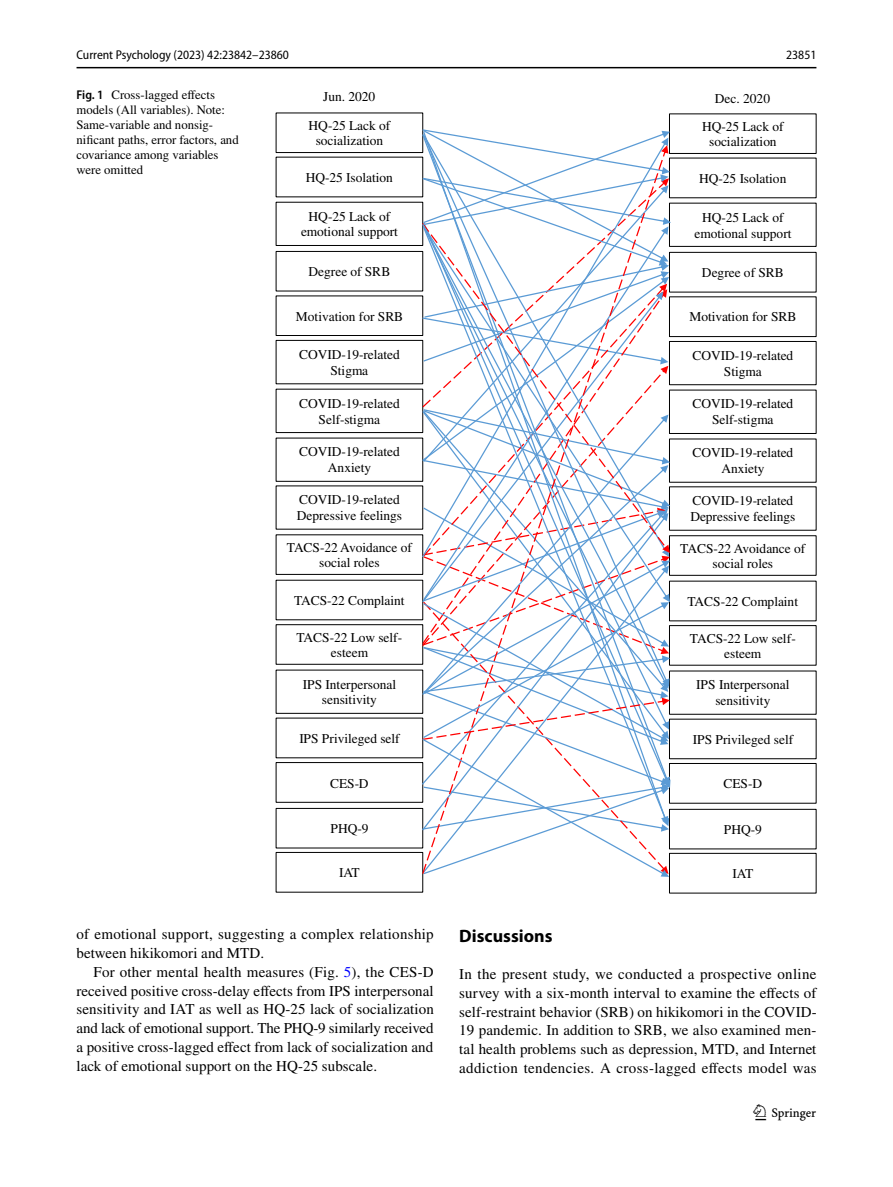
<style>
.page{position:relative;width:893px;height:1187px;background:#fff}
.page>*{position:absolute;margin:0;border:0;box-sizing:border-box;transform-origin:0 0}
.t1{font:22.5px "Springnew Regular 2";color:#000}
.t2{font:700 18px "Myriad Pro";color:#000}
.t3{font:15px/18.8px "STIX";letter-spacing:.02em;color:#000;text-align:justify}
.t4{font:13.5px/15.8px "Times";color:#000;text-align:center}
.t5{font:13.5px/15.5px "Times Roman 2";color:#000;text-align:center}
.t6{font:12.75px/15px "STIX";color:#000}
.t7{font:semi-condensed 12.75px "Myriad Pro";color:#000}
.s1{font-family:"Myriad Pro";font-weight:600;font-stretch:semi-condensed}
.s2{color:#00f}
</style>
<div class="page">
<hr style="left:77px;top:67px;width:739px;height:1px;background:#000">
<svg style="left:276px;top:112px;width:540px;height:781px"></svg>
<div style="left:276px;top:340px;width:147px;height:44px;background:#fff;border:1px solid #000"></div>
<div style="left:276px;top:389px;width:147px;height:44px;background:#fff;border:1px solid #000"></div>
<div style="left:276px;top:438px;width:147px;height:43px;background:#fff"></div>
<div style="left:276px;top:485px;width:147px;height:44px;background:#fff"></div>
<div style="left:276px;top:251px;width:147px;height:40px;background:#fff;border:1px solid #000"></div>
<div style="left:276px;top:295px;width:147px;height:41px;background:#fff;border:1px solid #000"></div>
<div style="left:276px;top:534px;width:147px;height:40px;background:#fff"></div>
<div style="left:276px;top:580px;width:147px;height:40px;background:#fff"></div>
<div style="left:276px;top:624px;width:147px;height:40px;background:#fff;border:1px solid #000"></div>
<div style="left:276px;top:762px;width:147px;height:40px;background:#fff;border:1px solid #000"></div>
<div style="left:276px;top:808px;width:147px;height:40px;background:#fff;border:1px solid #000"></div>
<div style="left:276px;top:852px;width:147px;height:40px;background:#fff;border:1px solid #000"></div>
<div style="left:276px;top:113px;width:147px;height:40px;background:#fff;border:1px solid #000"></div>
<div style="left:276px;top:202px;width:147px;height:44px;background:#fff;border:1px solid #000"></div>
<div style="left:276px;top:157px;width:147px;height:40px;background:#fff"></div>
<div style="left:276px;top:669px;width:147px;height:44px;background:#fff"></div>
<div style="left:276px;top:717px;width:147px;height:41px;background:#fff"></div>
<div style="left:669px;top:341px;width:147px;height:44px;background:#fff"></div>
<div style="left:669px;top:341px;width:147px;height:44px;border:1px solid #000"></div>
<div style="left:669px;top:390px;width:147px;height:43px;background:#fff"></div>
<div style="left:669px;top:390px;width:147px;height:44px;border:1px solid #000"></div>
<div style="left:669px;top:439px;width:147px;height:43px;background:#fff"></div>
<div style="left:669px;top:487px;width:147px;height:43px;background:#fff"></div>
<div style="left:669px;top:252px;width:147px;height:40px;background:#fff"></div>
<div style="left:669px;top:252px;width:147px;height:40px;border:1px solid #000"></div>
<div style="left:669px;top:297px;width:147px;height:39px;background:#fff"></div>
<div style="left:669px;top:296px;width:147px;height:41px;border:1px solid #000"></div>
<div style="left:669px;top:535px;width:147px;height:40px;background:#fff"></div>
<div style="left:669px;top:581px;width:147px;height:40px;background:#fff"></div>
<div style="left:669px;top:625px;width:147px;height:40px;background:#fff"></div>
<div style="left:669px;top:625px;width:147px;height:40px;border:1px solid #000"></div>
<div style="left:669px;top:763px;width:147px;height:40px;background:#fff"></div>
<div style="left:669px;top:763px;width:147px;height:40px;border:1px solid #000"></div>
<div style="left:669px;top:809px;width:147px;height:39px;background:#fff"></div>
<div style="left:669px;top:809px;width:147px;height:40px;border:1px solid #000"></div>
<div style="left:669px;top:853px;width:147px;height:40px;background:#fff"></div>
<div style="left:669px;top:853px;width:147px;height:40px;border:1px solid #000"></div>
<div style="left:669px;top:114px;width:147px;height:39px;background:#fff"></div>
<div style="left:669px;top:114px;width:147px;height:40px;border:1px solid #000"></div>
<div style="left:669px;top:203px;width:147px;height:43px;background:#fff"></div>
<div style="left:669px;top:203px;width:147px;height:44px;border:1px solid #000"></div>
<div style="left:669px;top:158px;width:147px;height:40px;background:#fff"></div>
<div style="left:669px;top:671px;width:147px;height:43px;background:#fff"></div>
<div style="left:669px;top:719px;width:147px;height:39px;background:#fff"></div>
<svg style="left:422px;top:129px;width:249px;height:235px"></svg>
<svg style="left:422px;top:145px;width:246px;height:264px"></svg>
<svg style="left:422px;top:409px;width:248px;height:467px"></svg>
<p class="t7" style="left:77px;top:48px;width:214px">Current Psychology (2023) 42:23842–23860</p>
<p class="t7" style="left:786px;top:48px;width:32px">23851</p>
<p class="t6" style="left:77px;top:88px;width:164px"><span class="s1">Fig. 1</span> Cross-lagged effects models (All variables). Note:<br>Same-variable and nonsig&shy;nificant paths, error factors, and covariance among variables were omitted</p>
<p class="t5" style="left:323px;top:89px;width:54px">Jun. 2020</p>
<p class="t5" style="left:715px;top:91px;width:57px">Dec. 2020</p>
<p class="t4" style="left:309px;top:118px;width:83px;line-height:15.3px">HQ-25 Lack of socialization</p>
<p class="t4" style="left:306px;top:170px;width:89px">HQ-25 Isolation</p>
<p class="t4" style="left:301px;top:208px;width:98px">HQ-25 Lack of emotional support</p>
<p class="t4" style="left:308px;top:263px;width:83px">Degree of SRB</p>
<p class="t4" style="left:296px;top:308px;width:109px">Motivation for SRB</p>
<p class="t4" style="left:299px;top:346px;width:102px">COVID-19-related<br>Stigma</p>
<p class="t4" style="left:299px;top:395px;width:102px">COVID-19-related<br>Self-stigma</p>
<p class="t4" style="left:299px;top:444px;width:102px">COVID-19-related<br>Anxiety</p>
<p class="t4" style="left:297px;top:491px;width:107px;text-align:left">COVID-19-related<br>Depressive feelings</p>
<p class="t4" style="left:287px;top:539px;width:127px;line-height:15.3px">TACS-22 Avoidance of social roles</p>
<p class="t4" style="left:294px;top:592px;width:112px">TACS-22 Complaint</p>
<p class="t4" style="left:296px;top:629px;width:107px;line-height:15.3px">TACS-22 Low self&shy;esteem</p>
<p class="t4" style="left:303px;top:676px;width:95px">IPS Interpersonal sensitivity</p>
<p class="t4" style="left:299px;top:730px;width:102px">IPS Privileged self</p>
<p class="t4" style="left:330px;top:775px;width:40px">CES-D</p>
<p class="t4" style="left:330px;top:820px;width:39px">PHQ-9</p>
<p class="t4" style="left:339px;top:864px;width:22px">IAT</p>
<p class="t5" style="left:702px;top:118px;width:83px">HQ-25 Lack of socialization</p>
<p class="t5" style="left:699px;top:171px;width:89px">HQ-25 Isolation</p>
<p class="t5" style="left:694px;top:209px;width:98px;line-height:16px">HQ-25 Lack of emotional support</p>
<p class="t5" style="left:702px;top:265px;width:83px">Degree of SRB</p>
<p class="t5" style="left:689px;top:309px;width:109px">Motivation for SRB</p>
<p class="t4" style="left:692px;top:347px;width:102px">COVID-19-related<br>Stigma</p>
<p class="t4" style="left:692px;top:396px;width:102px">COVID-19-related<br>Self-stigma</p>
<p class="t4" style="left:692px;top:445px;width:102px">COVID-19-related<br>Anxiety</p>
<p class="t4" style="left:692px;top:492px;width:102px">COVID-19-related</p>
<p class="t5" style="left:690px;top:509px;width:107px">Depressive feelings</p>
<p class="t5" style="left:680px;top:540px;width:127px">TACS-22 Avoidance of social roles</p>
<p class="t5" style="left:687px;top:593px;width:112px">TACS-22 Complaint</p>
<p class="t5" style="left:690px;top:630px;width:107px">TACS-22 Low self&shy;esteem</p>
<p class="t5" style="left:696px;top:676px;width:95px;line-height:16px">IPS Interpersonal sensitivity</p>
<p class="t5" style="left:693px;top:731px;width:102px">IPS Privileged self</p>
<p class="t5" style="left:723px;top:776px;width:40px">CES-D</p>
<p class="t5" style="left:724px;top:821px;width:39px">PHQ-9</p>
<p class="t5" style="left:732px;top:866px;width:22px">IAT</p>
<p class="t3" style="left:77px;top:925px;width:359px">of emotional support, suggesting a complex relationship between hikikomori and MTD.</p>
<p class="t3" style="left:77px;top:963px;width:359px;text-indent:17px">For other mental health measures (Fig. <span class="s2">5</span>), the CES-D received positive cross-delay effects from IPS interpersonal sensitivity and IAT as well as HQ-25 lack of socialization and lack of emotional support. The PHQ-9 similarly received a positive cross-lagged effect from lack of socialization and lack of emotional support on the HQ-25 subscale.</p>
<p class="t2" style="left:459px;top:923px;width:95px">Discussions</p>
<p class="t3" style="left:459px;top:965px;width:359px">In the present study, we conducted a prospective online survey with a six-month interval to examine the effects of self-restraint behavior (SRB) on hikikomori in the COVID-19 pandemic. In addition to SRB, we also examined men&shy;tal health problems such as depression, MTD, and Internet addiction tendencies. A cross-lagged effects model was</p>
<h1 class="t1" style="left:755px;top:1104px;width:62px">1 3</h1>
</div>
